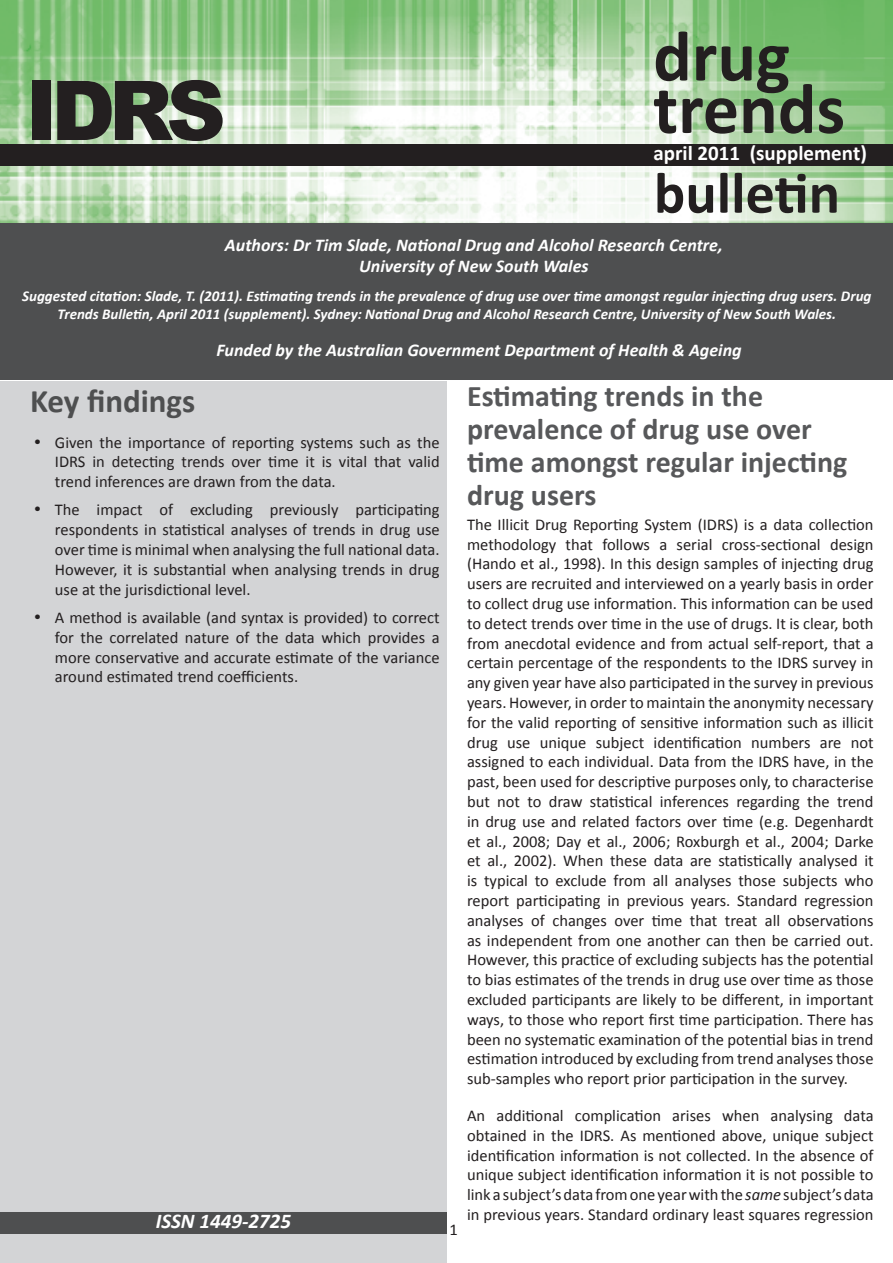
<style>
.page{position:relative;width:893px;height:1263px;background:#fff}
.page>*{position:absolute;margin:0;border:0;box-sizing:border-box;transform-origin:0 0}
.t1{font:900 82.5px "Arial";color:#231f20}
.t2{font:700 72px/52.5px "Calibri";color:#231f20}
.t3{font:700 58.5px "Calibri";color:#231f20}
.t4{font:700 33px "Calibri";color:#4e4f50}
.t5{font:700 30px/32.7px "Calibri";color:#57585a}
.t6{font:700 21px "Calibri";color:#fff}
.t7{font:italic 700 21px "Calibri";color:#fff}
.t8{font:italic 700 18px/21.6px "Calibri";color:#fff}
.t9{font:16.5px/19.8px "Calibri";color:#231f20;text-align:justify}
.t10{font:italic 700 15px/18px "Calibri";color:#fff;text-align:center}
.s1{font-style:italic}
</style>
<div class="page">
<img style="left:0;top:0;width:893px;height:223px">
<div style="left:0;top:145px;width:893px;height:21px;background:#231f20"></div>
<div style="left:0;top:223px;width:893px;height:157px;background:#4e4f50"></div>
<div style="left:0;top:384px;width:447px;height:879px;background:#d3d4d6"></div>
<div style="left:0;top:1212px;width:447px;height:21px;background:#4e4f50"></div>
<h1 class="t1" style="left:26px;top:51px;width:202px">IDRS</h1>
<h2 class="t2" style="left:653px;top:27px;width:194px">drug trends</h2>
<h3 class="t3" style="left:654px;top:157px;width:188px">bulletin</h3>
<p class="t6" style="left:653px;top:140px;width:215px">april 2011 (supplement)</p>
<p class="t8" style="left:225px;top:233px;width:499px;text-align:center">Authors: Dr Tim Slade, National Drug and Alcohol Research Centre,<br>University of New South Wales</p>
<p class="t10" style="left:22px;top:286px;width:851px">Suggested citation: Slade, T. (2011). Estimating trends in the prevalence of drug use over time amongst regular injecting drug users. Drug<br>Trends Bulletin, April 2011 (supplement). Sydney: National Drug and Alcohol Research Centre, University of New South Wales.</p>
<p class="t8" style="left:216px;top:338px;width:527px">Funded by the Australian Government Department of Health &amp; Ageing</p>
<p class="t8" style="left:332px;top:233px;width:406px;text-indent:-94px">Authors: Dr Tim Slade, National Drug and Alcohol Research Centre,<br>University of New South Wales</p>
<p class="t10" style="left:691px;top:286px;width:13px">al</p>
<p class="t10" style="left:61px;top:304px;width:210px">Trends Bu letin, April 2011 (suppli</p>
<p class="t10" style="left:720px;top:304px;width:114px">New South Wales.</p>
<h3 class="t4" style="left:30px;top:380px;width:167px">Key findings</h3>
<p class="t9" style="left:55px;top:431px;width:386px;text-indent:-21px">• Given the importance of reporting systems such as the IDRS in detecting trends over time it is vital that valid trend inferences are drawn from the data.</p>
<p class="t9" style="left:55px;top:499px;width:386px;text-indent:-21px">• The impact of excluding previously participating respondents in statistical analyses of trends in drug use over time is minimal when analysing the full national data.<br>However, it is substantial when analysing trends in drug use at the jurisdictional level.</p>
<p class="t9" style="left:55px;top:607px;width:386px;text-indent:-21px">• A method is available (and syntax is provided) to correct for the correlated nature of the data which provides a more conservative and accurate estimate of the variance around estimated trend coefficients.</p>
<p class="t7" style="left:156px;top:1208px;width:137px">ISSN 1449-2725</p>
<p class="t9" style="left:449px;top:1219px;width:10px">1</p>
<h3 class="t5" style="left:467px;top:379px;width:382px">Estimating trends in the prevalence of drug use over time amongst regular injecting drug users</h3>
<p class="t9" style="left:467px;top:514px;width:408px">The Illicit Drug Reporting System (IDRS) is a data collection methodology that follows a serial cross-sectional design (Hando et al., 1998). In this design samples of injecting drug users are recruited and interviewed on a yearly basis in order to collect drug use information. This information can be used to detect trends over time in the use of drugs. It is clear, both from anecdotal evidence and from actual self-report, that a certain percentage of the respondents to the IDRS survey in any given year have also participated in the survey in previous years. However, in order to maintain the anonymity necessary for the valid reporting of sensitive information such as illicit drug use unique subject identification numbers are not assigned to each individual. Data from the IDRS have, in the past, been used for descriptive purposes only, to characterise but not to draw statistical inferences regarding the trend in drug use and related factors over time (e.g. Degenhardt et al., 2008; Day et al., 2006; Roxburgh et al., 2004; Darke et al., 2002). When these data are statistically analysed it is typical to exclude from all analyses those subjects who report participating in previous years. Standard regression analyses of changes over time that treat all observations as independent from one another can then be carried out.<br>However, this practice of excluding subjects has the potential to bias estimates of the trends in drug use over time as those excluded participants are likely to be different, in important ways, to those who report first time participation. There has been no systematic examination of the potential bias in trend estimation introduced by excluding from trend analyses those sub-samples who report prior participation in the survey.</p>
<p class="t9" style="left:467px;top:1105px;width:408px">An additional complication arises when analysing data obtained in the IDRS. As mentioned above, unique subject identification information is not collected. In the absence of unique subject identification information it is not possible to link a subject’s data from one year with the <span class="s1">same</span> subject’s data in previous years. Standard ordinary least squares regression</p>
</div>
